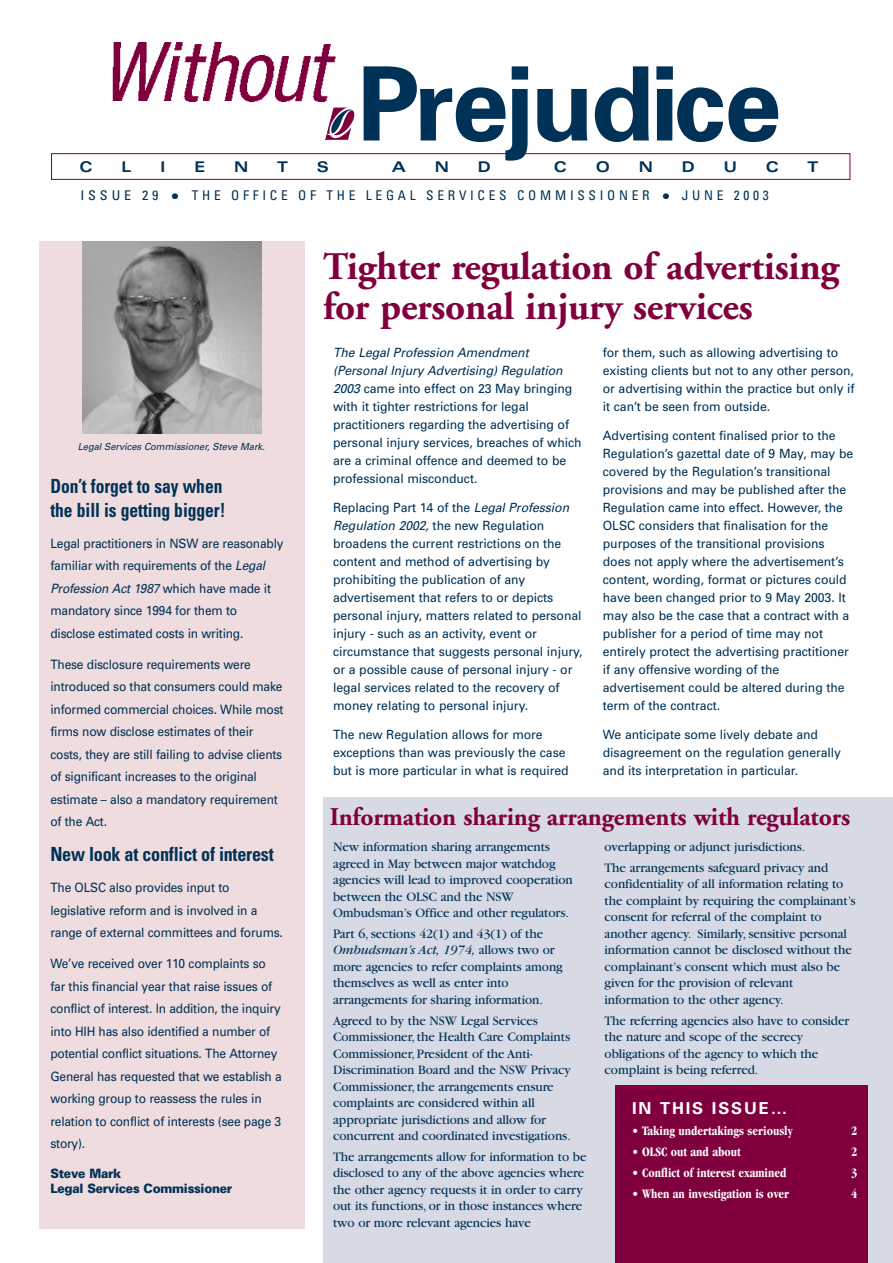
<style>
.page{position:relative;width:893px;height:1263px;background:#fff}
.page>*{position:absolute;margin:0;border:0;box-sizing:border-box;transform-origin:0 0}
.t1{font:700 102.75px "Univers";letter-spacing:-.03em;color:#003156}
.t2{font:700 39px/40.5px "Adobe Garamond";letter-spacing:-.005em;color:#80003d}
.t3{font:700 25.5px "Adobe Garamond";letter-spacing:-.005em;color:#80003d}
.t4{font:700 condensed 19.5px/24px "Univers";letter-spacing:-.005em;color:#003156;scale:.9 1}
.t5{font:700 condensed 19.5px "Univers";letter-spacing:-.005em;color:#003156;scale:.93 1}
.t6{font:700 16.5px "Univers";letter-spacing:.11em;color:#fff}
.t7{font:700 expanded 14.7px "Univers";color:#003156}
.t8{font:13.5px/16.5px "Garamond";letter-spacing:-.005em;color:#003156}
.t9{font:700 condensed 13.35px "Garamond";color:#fff;scale:.95 1}
.t10{font:condensed 13.35px "Univers";letter-spacing:.28em;color:#003156;scale:1.05 1}
.t11{font:12.9px/22.5px "Univers";letter-spacing:-.015em;color:#003156;scale:.93 1}
.t12{font:900 12.9px/15px "Univers";letter-spacing:-.02em;color:#003156;scale:.93 1}
.t13{font:12.75px/18px "Univers";letter-spacing:-.005em;color:#003156;scale:.96 1}
.t14{font:italic 9.75px "Univers";letter-spacing:-.005em;color:#003156;scale:.96 1}
.s1{font-size:18.75px}
.s2{font-style:italic}
</style>
<div class="page">
<div style="left:323px;top:798px;width:569px;height:465px;background:#d7dae5"></div>
<div style="left:39px;top:241px;width:266px;height:987px;background:#efdcde"></div>
<svg style="left:325px;top:108px;width:29px;height:32px"></svg>
<div style="left:51px;top:153px;width:799px;height:27px;border:1px solid #80003d"></div>
<img style="left:83px;top:241px;width:179px;height:192px">
<div style="left:615px;top:1085px;width:252px;height:178px;background:#80003d"></div>
<h1 class="t1" style="left:357px;top:66px;width:426px">Prejudice</h1>
<p class="t7" style="left:80px;top:162px;width:15px">C</p>
<p class="t7" style="left:121px;top:162px;width:11px">L</p>
<p class="t7" style="left:160px;top:162px;width:7px">I</p>
<p class="t7" style="left:194px;top:162px;width:12px">E</p>
<p class="t7" style="left:234px;top:162px;width:16px">N</p>
<p class="t7" style="left:277px;top:162px;width:12px">T</p>
<p class="t7" style="left:317px;top:162px;width:14px">S</p>
<p class="t7" style="left:391px;top:162px;width:16px">A</p>
<p class="t7" style="left:434px;top:162px;width:16px">N</p>
<p class="t7" style="left:477px;top:162px;width:15px">D</p>
<p class="t7" style="left:554px;top:162px;width:15px">C</p>
<p class="t7" style="left:595px;top:162px;width:16px">O</p>
<p class="t7" style="left:638px;top:162px;width:16px">N</p>
<p class="t7" style="left:681px;top:162px;width:15px">D</p>
<p class="t7" style="left:723px;top:162px;width:15px">U</p>
<p class="t7" style="left:765px;top:162px;width:15px">C</p>
<p class="t7" style="left:807px;top:162px;width:12px">T</p>
<p class="t10" style="left:80px;top:191px;width:657px">ISSUE 29 <span class="s1">•</span> THE OFFICE OF THE LEGAL SERVICES COMMISSIONER <span class="s1">•</span> JUNE 2003</p>
<p class="t14" style="left:78px;top:442px;width:196px">Legal Services Commissioner, Steve Mark.</p>
<h3 class="t4" style="left:50px;top:476px;width:196px">Don’t forget to say when the bill is getting bigger!</h3>
<p class="t11" style="left:50px;top:533px;width:252px">Legal practitioners in NSW are reasonably familiar with requirements of the <span class="s2">Legal Profession Act 1987</span> which have made it mandatory since 1994 for them to disclose estimated costs in writing.</p>
<p class="t11" style="left:50px;top:654px;width:252px">These disclosure requirements were introduced so that consumers could make informed commercial choices. While most firms now disclose estimates of their costs, they are still failing to advise clients of significant increases to the original estimate – also a mandatory requirement of the Act.</p>
<h3 class="t5" style="left:50px;top:847px;width:241px">New look at conflict of interest</h3>
<p class="t11" style="left:50px;top:877px;width:251px">The OLSC also provides input to legislative reform and is involved in a range of external committees and forums.</p>
<p class="t11" style="left:50px;top:953px;width:250px">We’ve received over 110 complaints so far this financial year that raise issues of conflict of interest. In addition, the inquiry into HIH has also identified a number of potential conflict situations. The Attorney General has requested that we establish a working group to reassess the rules in relation to conflict of interests (see page 3 story).</p>
<p class="t12" style="left:50px;top:1167px;width:197px">Steve Mark<br>Legal Services Commissioner</p>
<h2 class="t2" style="left:323px;top:250px;width:517px">Tighter regulation of advertising for personal injury services</h2>
<p class="t13" style="left:333px;top:345px;width:260px"><span class="s2">The Legal Profession Amendment (Personal Injury Advertising) Regulation 2003</span> came into effect on 23 May bringing with it tighter restrictions for legal practitioners regarding the advertising of personal injury services, breaches of which are a criminal offence and deemed to be professional misconduct.</p>
<p class="t13" style="left:333px;top:500px;width:261px">Replacing Part 14 of the <span class="s2">Legal Profession Regulation 2002,</span> the new Regulation broadens the current restrictions on the content and method of advertising by prohibiting the publication of any advertisement that refers to or depicts personal injury, matters related to personal injury - such as an activity, event or circumstance that suggests personal injury, or a possible cause of personal injury - or legal services related to the recovery of money relating to personal injury.</p>
<p class="t13" style="left:333px;top:727px;width:247px">The new Regulation allows for more exceptions than was previously the case but is more particular in what is required</p>
<p class="t13" style="left:603px;top:345px;width:264px">for them, such as allowing advertising to existing clients but not to any other person, or advertising within the practice but only if it can’t be seen from outside.</p>
<p class="t13" style="left:603px;top:428px;width:262px">Advertising content finalised prior to the Regulation’s gazettal date of 9 May, may be covered by the Regulation’s transitional provisions and may be published after the Regulation came into effect. However, the OLSC considers that finalisation for the purposes of the transitional provisions does not apply where the advertisement’s content, wording, format or pictures could have been changed prior to 9 May 2003. It may also be the case that a contract with a publisher for a period of time may not entirely protect the advertising practitioner if any offensive wording of the advertisement could be altered during the term of the contract.</p>
<p class="t13" style="left:603px;top:727px;width:249px">We anticipate some lively debate and disagreement on the regulation generally and its interpretation in particular.</p>
<h3 class="t3" style="left:330px;top:807px;width:522px">Information sharing arrangements with regulators</h3>
<p class="t8" style="left:333px;top:840px;width:241px">New information sharing arrangements agreed in May between major watchdog agencies will lead to improved cooperation between the OLSC and the NSW Ombudsman’s Office and other regulators.</p>
<p class="t8" style="left:333px;top:927px;width:231px">Part 6, sections 42(1) and 43(1) of the <span class="s2">Ombudsman’s Act, 1974,</span> allows two or more agencies to refer complaints among themselves as well as enter into arrangements for sharing information.</p>
<p class="t8" style="left:333px;top:1013px;width:239px">Agreed to by the NSW Legal Services Commissioner, the Health Care Complaints Commissioner, President of the Anti-Discrimination Board and the NSW Privacy Commissioner, the arrangements ensure complaints are considered within all appropriate jurisdictions and allow for concurrent and coordinated investigations.</p>
<p class="t8" style="left:333px;top:1150px;width:255px">The arrangements allow for information to be disclosed to any of the above agencies where the other agency requests it in order to carry out its functions, or in those instances where two or more relevant agencies have</p>
<p class="t8" style="left:604px;top:838px;width:225px;line-height:20.7px">overlapping or adjunct jurisdictions.<br>The arrangements safeguard privacy and</p>
<p class="t8" style="left:604px;top:877px;width:252px">confidentiality of all information relating to the complaint by requiring the complainant’s consent for referral of the complaint to another agency. Similarly, sensitive personal information cannot be disclosed without the complainant’s consent which must also be given for the provision of relevant information to the other agency.</p>
<p class="t8" style="left:604px;top:1013px;width:246px">The referring agencies also have to consider the nature and scope of the secrecy obligations of the agency to which the complaint is being referred.</p>
<p class="t6" style="left:632px;top:1102px;width:156px">IN THIS ISSUE…</p>
<p class="t9" style="left:632px;top:1125px;width:170px">• Taking undertakings seriously</p>
<p class="t9" style="left:851px;top:1125px;width:8px">2</p>
<p class="t9" style="left:632px;top:1146px;width:116px">• OLSC out and about</p>
<p class="t9" style="left:851px;top:1146px;width:8px">2</p>
<p class="t9" style="left:632px;top:1167px;width:164px">• Conflict of interest examined</p>
<p class="t9" style="left:851px;top:1167px;width:8px">3</p>
<p class="t9" style="left:632px;top:1188px;width:167px">• When an investigation is over</p>
<p class="t9" style="left:851px;top:1188px;width:8px">4</p>
</div>
